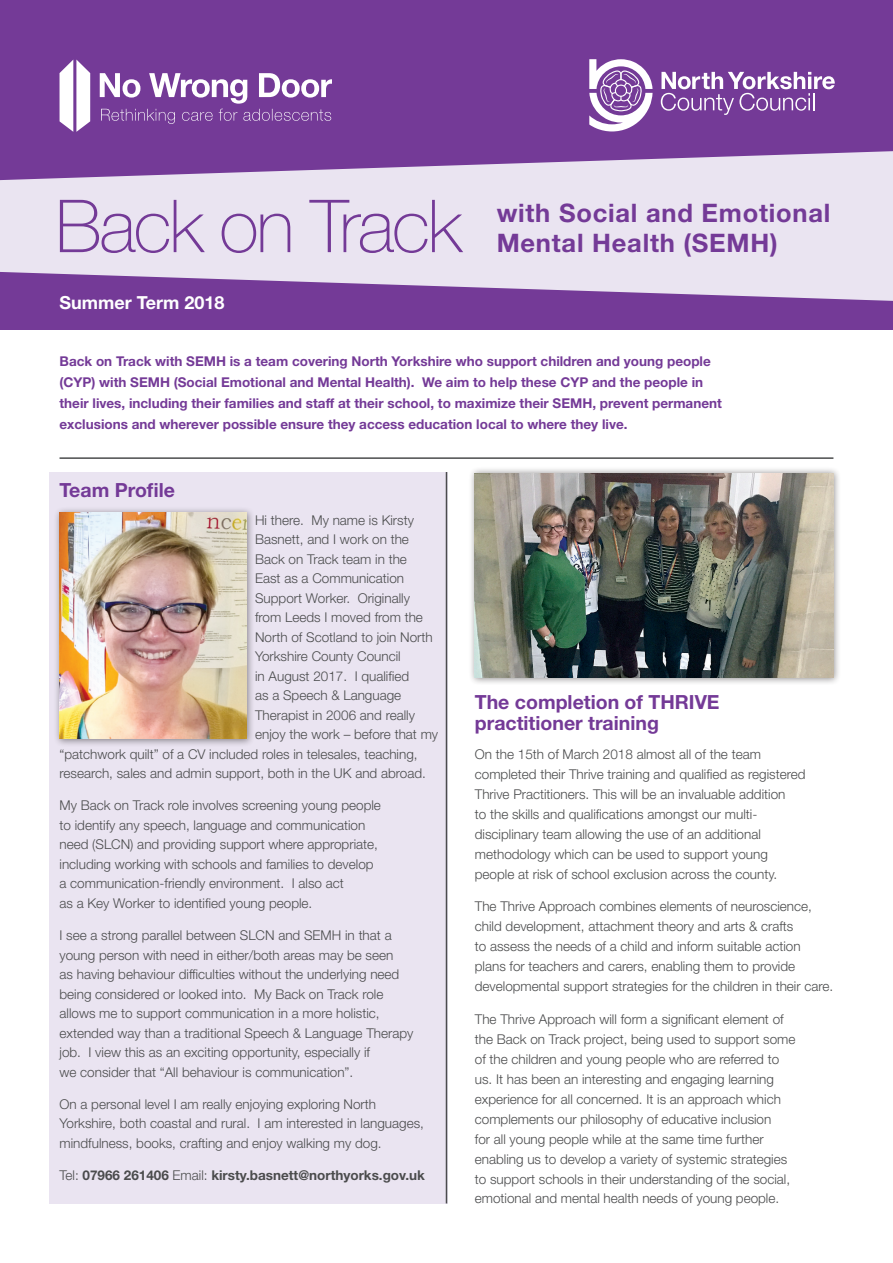
<style>
.page{position:relative;width:893px;height:1263px;background:#fff}
.page>*{position:absolute;margin:0;border:0;box-sizing:border-box;transform-origin:0 0}
.body{font:100 73.2px "Helvetica Neue LT Std";letter-spacing:-.03em;color:#743a97}
.body-2{font:700 25.5px "Helvetica Neue LT Std";letter-spacing:.03em;color:#743a97}
.Sub_heading{font:700 19.5px/21.8px "Helvetica Neue LT Std";color:#743a97}
.body-3{font:700 18px "Helvetica Neue LT Std";color:#fff}
.body-4{font:300 13.5px/20px "Helvetica Neue LT Std";color:#4b4c4d}
.body-5{font:700 13.5px/21px "Helvetica Neue LT Std";color:#743a97}
.body-6{font:700 13.5px "Helvetica Neue LT Std";color:#4b4c4d}
.s1{font-weight:300}
</style>
<div class="page">
<div style="left:49px;top:472px;width:398px;height:731px;background:#eae4f1"></div>
<div style="left:0;top:145px;width:893px;height:185px;background:#743a97"></div>
<svg style="left:0;top:180px;width:893px;height:121px;background:#dbcfe6"></svg>
<svg style="left:0;top:0;width:893px;height:180px;background:#7f4a9f"></svg>
<svg style="left:100px;top:73px;width:231px;height:51px"></svg>
<svg style="left:60px;top:60px;width:30px;height:71px"></svg>
<svg style="left:661px;top:72px;width:174px;height:43px"></svg>
<svg style="left:589px;top:59px;width:64px;height:72px"></svg>
<hr style="left:60px;top:457px;width:773px;height:2px;background:#4b4c4d">
<hr style="left:446px;top:472px;width:1px;height:731px;background:#4b4c4d">
<div style="left:53px;top:506px;width:201px;height:241px;background:#231f20;opacity:.5"></div>
<img style="left:60px;top:512px;width:187px;height:227px">
<div style="left:468px;top:467px;width:373px;height:218px;background:#231f20;opacity:.5"></div>
<img style="left:475px;top:473px;width:358px;height:204px">
<p class="body" style="left:55px;top:184px;width:408px">Back on Track</p>
<p class="body-3" style="left:60px;top:291px;width:166px">Summer Term 2018</p>
<p class="body-2" style="left:497px;top:197px;width:335px">with Social and Emotional</p>
<p class="body-2" style="left:497px;top:227px;width:282px">Mental Health (SEMH)</p>
<p class="body-5" style="left:60px;top:350px;width:664px">Back on Track with SEMH is a team covering North Yorkshire who support children and young people (CYP) with SEMH (Social Emotional and Mental Health). We aim to help these CYP and the people in their lives, including their families and staff at their school, to maximize their SEMH, prevent permanent exclusions and wherever possible ensure they access education local to where they live.</p>
<p class="Sub_heading" style="left:60px;top:478px;width:117px">Team Profile</p>
<p class="body-4" style="left:255px;top:509px;width:160px">Hi there. My name is Kirsty</p>
<p class="body-4" style="left:255px;top:529px;width:155px">Basnett, and I work on the</p>
<p class="body-4" style="left:255px;top:548px;width:153px">Back on Track team in the</p>
<p class="body-4" style="left:255px;top:568px;width:151px">East as a Communication</p>
<p class="body-4" style="left:255px;top:587px;width:156px">Support Worker. Originally</p>
<p class="body-4" style="left:255px;top:607px;width:169px">from Leeds I moved from the</p>
<p class="body-4" style="left:255px;top:626px;width:179px">North of Scotland to join North</p>
<p class="body-4" style="left:255px;top:646px;width:147px">Yorkshire County Council</p>
<p class="body-4" style="left:255px;top:665px;width:156px">in August 2017. I qualified</p>
<p class="body-4" style="left:255px;top:685px;width:148px">as a Speech &amp; Language</p>
<p class="body-4" style="left:255px;top:704px;width:161px">Therapist in 2006 and really</p>
<p class="body-4" style="left:255px;top:724px;width:185px">enjoy the work – before that my</p>
<p class="body-4" style="left:60px;top:743px;width:360px">“patchwork quilt” of a CV included roles in telesales, teaching,</p>
<p class="body-4" style="left:60px;top:763px;width:368px">research, sales and admin support, both in the UK and abroad.</p>
<p class="body-4" style="left:60px;top:795px;width:323px;line-height:19.5px">My Back on Track role involves screening young people to identify any speech, language and communication need (SLCN) and providing support where appropriate, including working with schools and families to develop a communication-friendly environment. I also act<br>as a Key Worker to identified young people.</p>
<p class="body-4" style="left:60px;top:925px;width:355px;line-height:19.5px">I see a strong parallel between SLCN and SEMH in that a young person with need in either/both areas may be seen<br>as having behaviour difficulties without the underlying need being considered or looked into. My Back on Track role allows me to support communication in a more holistic, extended way than a traditional Speech &amp; Language Therapy job. I view this as an exciting opportunity, especially if<br>we consider that “All behaviour is communication”.</p>
<p class="body-4" style="left:60px;top:1094px;width:366px;line-height:19.5px">On a personal level I am really enjoying exploring North<br>Yorkshire, both coastal and rural. I am interested in languages, mindfulness, books, crafting and enjoy walking my dog.</p>
<p class="body-6" style="left:60px;top:1167px;width:367px"><span class="s1">Tel:</span> 07966 261406 <span class="s1">Email:</span> kirsty.basnett@northyorks.gov.uk</p>
<p class="Sub_heading" style="left:475px;top:690px;width:246px">The completion of THRIVE practitioner training</p>
<p class="body-4" style="left:475px;top:744px;width:332px">On the 15th of March 2018 almost all of the team completed their Thrive training and qualified as registered Thrive Practitioners. This will be an invaluable addition<br>to the skills and qualifications amongst our multi&shy;disciplinary team allowing the use of an additional methodology which can be used to support young people at risk of school exclusion across the county.</p>
<p class="body-4" style="left:475px;top:896px;width:360px">The Thrive Approach combines elements of neuroscience, child development, attachment theory and arts &amp; crafts<br>to assess the needs of a child and inform suitable action plans for teachers and carers, enabling them to provide developmental support strategies for the children in their care.</p>
<p class="body-4" style="left:475px;top:1009px;width:322px">The Thrive Approach will form a significant element of the Back on Track project, being used to support some of the children and young people who are referred to us. It has been an interesting and engaging learning experience for all concerned. It is an approach which complements our philosophy of educative inclusion<br>for all young people while at the same time further enabling us to develop a variety of systemic strategies to support schools in their understanding of the social, emotional and mental health needs of young people.</p>
</div>
